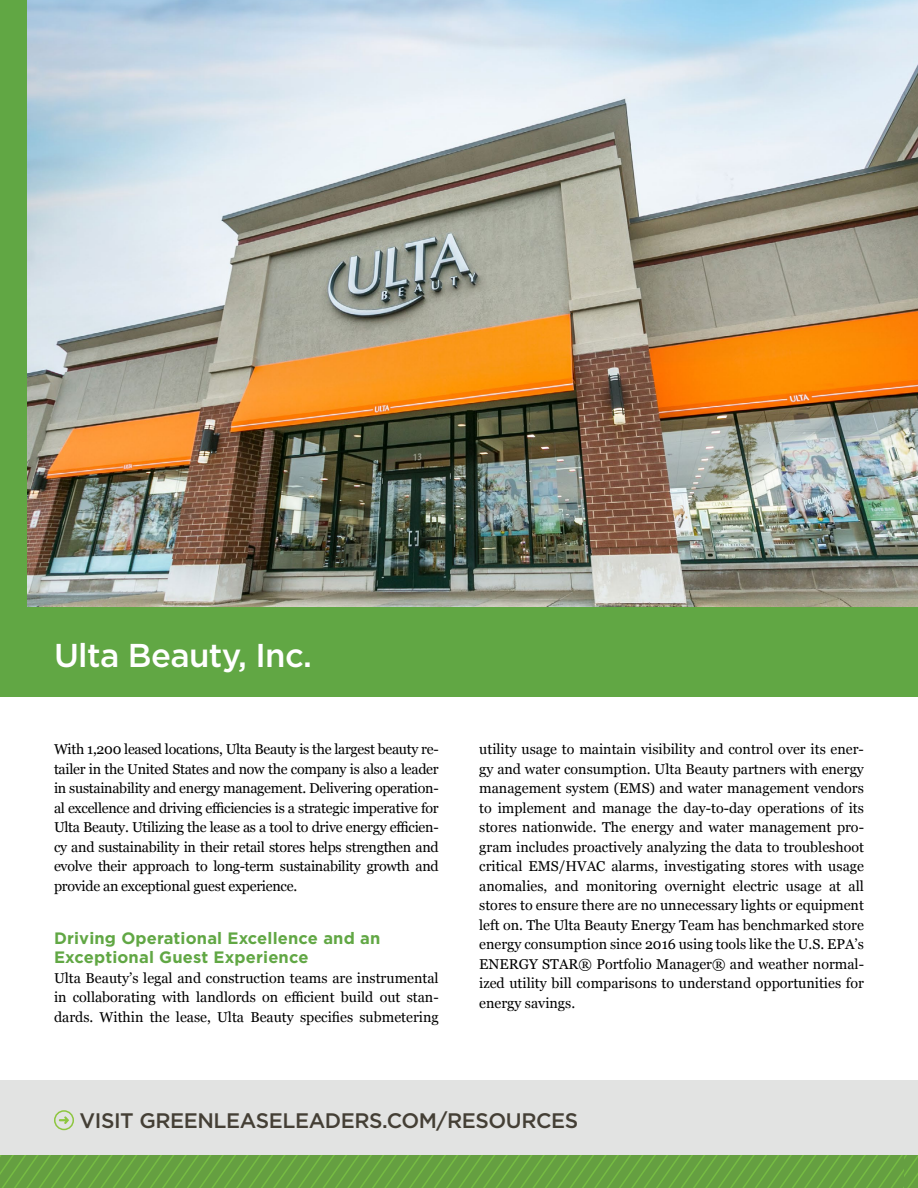
<style>
.page{position:relative;width:918px;height:1188px;background:#fff}
.page>*{position:absolute;margin:0;border:0;box-sizing:border-box;transform-origin:0 0}
.t1{font:500 33px "Gotham";letter-spacing:-.02em;color:#fff}
.t2{font:500 21px "Gotham";letter-spacing:-.02em;color:#443f35}
.t3{font:700 16.5px/19.5px "Gotham";letter-spacing:.01em;color:#61a744}
.t4{font:14.25px/19.5px "Georgia";color:#000;text-align:justify}
</style>
<div class="page">
<div style="left:0;top:0;width:918px;height:697px;background:#61a744"></div>
<img style="left:27px;top:0;width:891px;height:606px">
<div style="left:0;top:1080px;width:918px;height:80px;background:#e2e3e2"></div>
<div style="left:54px;top:1110px;width:20px;height:20px;border:2px solid #8dc63f;border-radius:50%"></div>
<svg style="left:59px;top:1116px;width:10px;height:8px"></svg>
<hr style="left:917px;top:502px;width:1px;height:578px;background:#61a744">
<svg style="left:0;top:1156px;width:918px;height:32px;background:#67a341"></svg>
<h1 class="t1" style="left:54px;top:633px;width:260px">Ulta Beauty, Inc.</h1>
<p class="t4" style="left:54px;top:739px;width:386px">With 1,200 leased locations, Ulta Beauty is the largest beauty re&shy;tailer in the United States and now the company is also a leader in sustainability and energy management. Delivering operation&shy;al excellence and driving efficiencies is a strategic imperative for Ulta Beauty. Utilizing the lease as a tool to drive energy efficien&shy;cy and sustainability in their retail stores helps strengthen and evolve their approach to long-term sustainability growth and provide an exceptional guest experience.</p>
<p class="t3" style="left:54px;top:928px;width:328px">Driving Operational Excellence and an<br>Exceptional Guest Experience</p>
<p class="t4" style="left:54px;top:968px;width:386px">Ulta Beauty’s legal and construction teams are instrumental in collaborating with landlords on efficient build out stan&shy;dards. Within the lease, Ulta Beauty specifies submetering</p>
<p class="t4" style="left:479px;top:739px;width:386px">utility usage to maintain visibility and control over its ener&shy;gy and water consumption. Ulta Beauty partners with energy management system (EMS) and water management vendors to implement and manage the day-to-day operations of its stores nationwide. The energy and water management pro&shy;gram includes proactively analyzing the data to troubleshoot critical EMS/HVAC alarms, investigating stores with usage anomalies, and monitoring overnight electric usage at all stores to ensure there are no unnecessary lights or equipment left on. The Ulta Beauty Energy Team has benchmarked store energy consumption since 2016 using tools like the U.S. EPA’s ENERGY STAR® Portfolio Manager® and weather normal&shy;ized utility bill comparisons to understand opportunities for energy savings.</p>
<h2 class="t2" style="left:79px;top:1106px;width:500px">VISIT GREENLEASELEADERS.COM/RESOURCES</h2>
</div>
